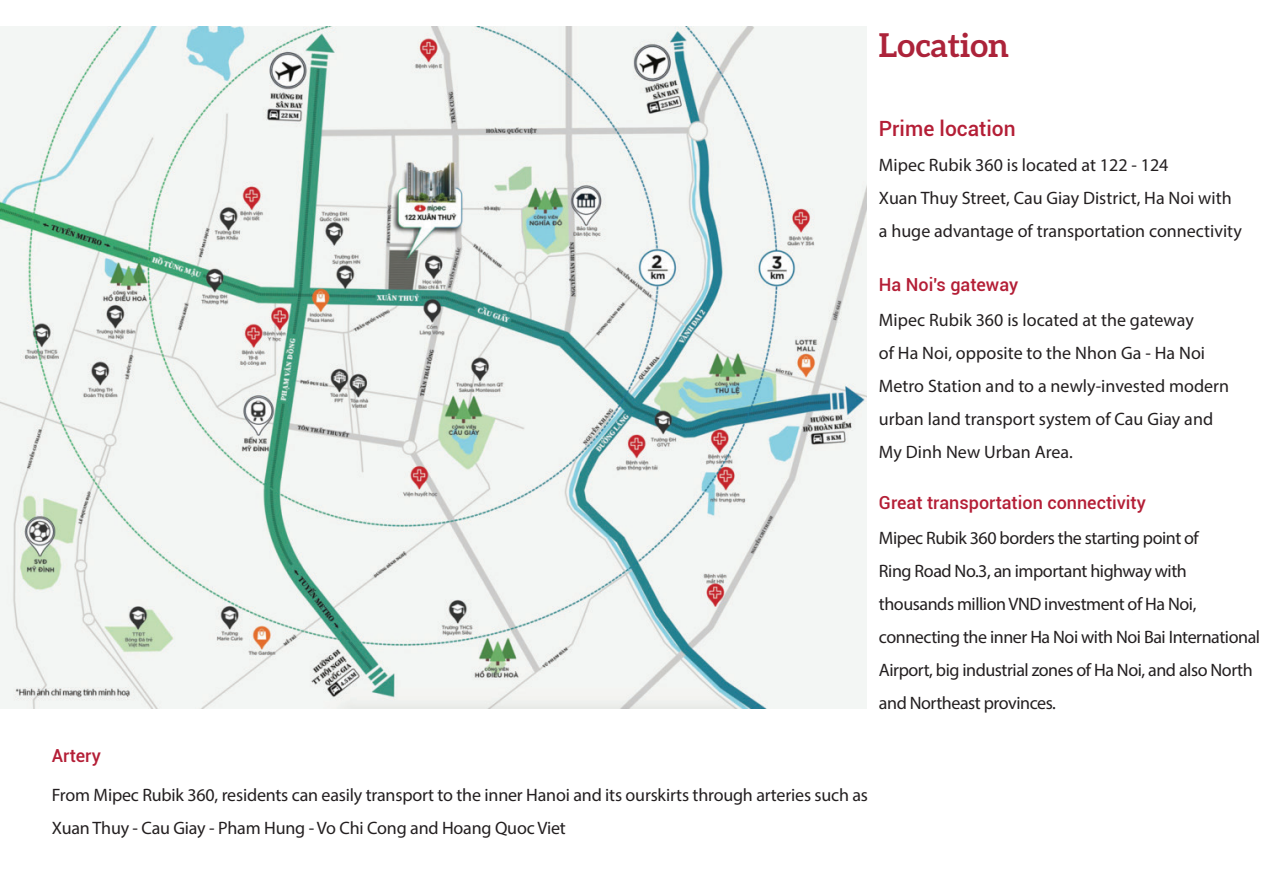
<style>
.page{position:relative;width:1263px;height:893px;background:#fff}
.page>*{position:absolute;margin:0;border:0;box-sizing:border-box;transform-origin:0 0}
.t1{font:700 32.85px "SVN Aleo";color:#ac233a}
.t2{font:500 21px "Roboto";color:#b41e36}
.t3{font:18px/33px "Myriad Pro";letter-spacing:-.01em;color:#231f20}
.t4{font:500 18px "Roboto";color:#b41e36}
</style>
<div class="page">
<img style="left:0;top:27px;width:867px;height:681px">
<h1 class="t1" style="left:879px;top:23px;width:132px">Location</h1>
<p class="t2" style="left:879px;top:114px;width:138px">Prime location</p>
<p class="t3" style="left:879px;top:148px;width:364px">Mipec Rubik 360 is located at 122 - 124<br>Xuan Thuy Street, Cau Giay District, Ha Noi with a huge advantage of transportation connectivity</p>
<p class="t4" style="left:879px;top:272px;width:141px">Ha Noi's gateway</p>
<p class="t3" style="left:879px;top:303px;width:352px">Mipec Rubik 360 is located at the gateway<br>of Ha Noi, opposite to the Nhon Ga - Ha Noi Metro Station and to a newly-invested modern urban land transport system of Cau Giay and My Dinh New Urban Area.</p>
<p class="t4" style="left:879px;top:490px;width:268px">Great transportation connectivity</p>
<p class="t3" style="left:879px;top:521px;width:383px">Mipec Rubik 360 borders the starting point of<br>Ring Road No.3, an important highway with thousands million VND investment of Ha Noi, connecting the inner Ha Noi with Noi Bai International Airport, big industrial zones of Ha Noi, and also North and Northeast provinces.</p>
<p class="t4" style="left:52px;top:743px;width:51px">Artery</p>
<p class="t3" style="left:52px;top:778px;width:818px">From Mipec Rubik 360, residents can easily transport to the inner Hanoi and its ourskirts through arteries such as<br>Xuan Thuy - Cau Giay - Pham Hung - Vo Chi Cong and Hoang Quoc Viet</p>
</div>
